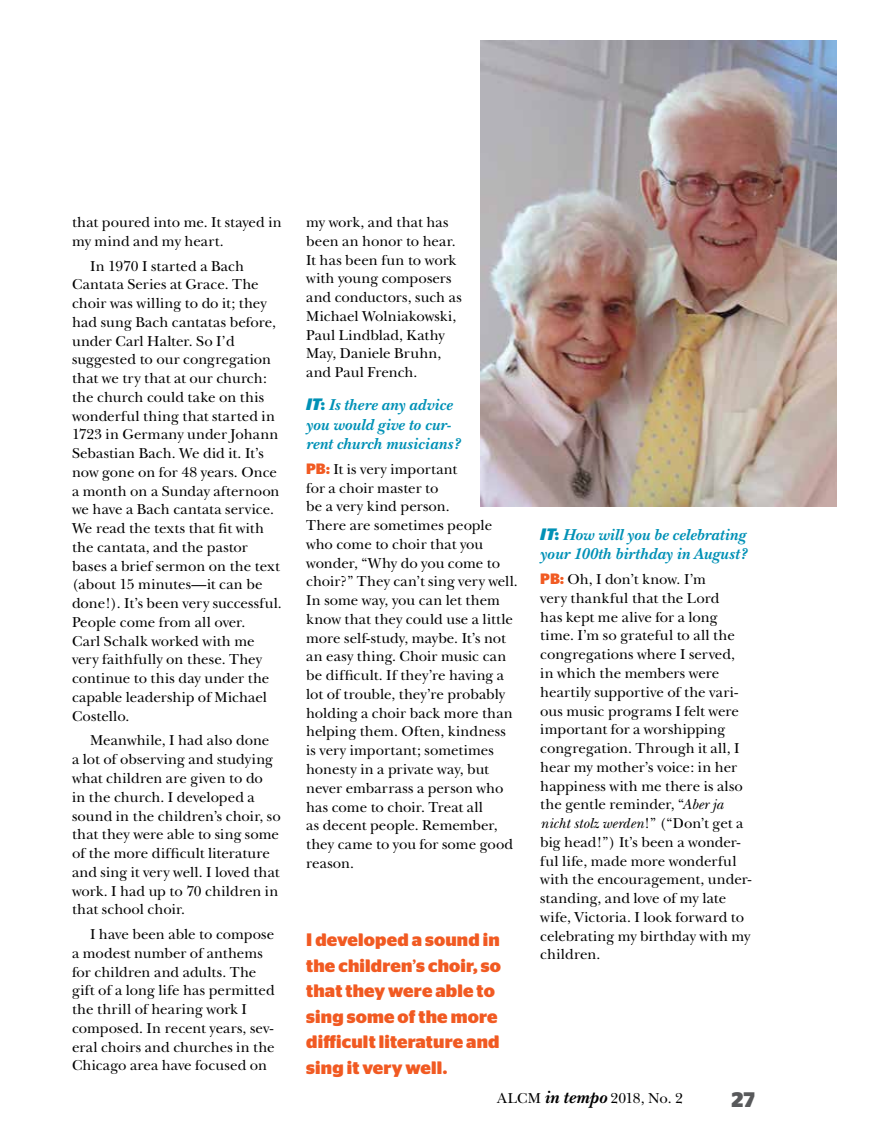
<style>
.page{position:relative;width:878px;height:1148px;background:#fff}
.page>*{position:absolute;margin:0;border:0;box-sizing:border-box;transform-origin:0 0}
.t1{font:700 21px "Stag Sans";color:#58595b}
.t2{font:700 18px/25.5px "Stag Sans";letter-spacing:.01em;color:#f15a22}
.t3{font:italic 700 16.5px/19.5px "New Baskerville";letter-spacing:.01em;color:#0091b6}
.t4{font:15px/18.8px "New Baskerville";color:#000}
.s1{font-family:"Stag Sans"}
.s2{font-family:"Stag Sans";font-style:normal}
.s3{font-family:"Stag Sans";font-weight:700;color:#f15a22}
.s4{font-family:"Meta Plus";font-weight:400}
.s5{font-style:italic}
.s6{font-weight:700;font-style:italic;font-size:18px}
</style>
<div class="page">
<img style="left:480px;top:40px;width:356px;height:466px">
<p class="t4" style="left:72px;top:213px;width:211px">that poured into me. It stayed in my mind and my heart.</p>
<p class="t4" style="left:72px;top:256px;width:211px;text-indent:18px">In 1970 I started a Bach<br>Cantata Series at Grace. The choir was willing to do it; they had sung Bach cantatas before, under Carl Halter. So I’d suggested to our congregation that we try that at our church: the church could take on this wonderful thing that started in<br>1723 in Germany under Johann<br>Sebastian Bach. We did it. It’s now gone on for 48 years. Once a month on a Sunday afternoon we have a Bach cantata service.<br>We read the texts that fit with the cantata, and the pastor bases a brief sermon on the text (about 15 minutes—it can be done!). It’s been very successful.<br>People come from all over.<br>Carl Schalk worked with me very faithfully on these. They continue to this day under the capable leadership of Michael<br>Costello.</p>
<p class="t4" style="left:72px;top:731px;width:210px;text-indent:18px">Meanwhile, I had also done<br>a lot of observing and studying what children are given to do<br>in the church. I developed a sound in the children’s choir, so that they were able to sing some of the more difficult literature and sing it very well. I loved that work. I had up to 70 children in that school choir.</p>
<p class="t4" style="left:72px;top:925px;width:204px;text-indent:18px">I have been able to compose a modest number of anthems for children and adults. The gift of a long life has permitted the thrill of hearing work I composed. In recent years, sev&shy;eral choirs and churches in the<br>Chicago area have focused on</p>
<p class="t4" style="left:306px;top:213px;width:157px">my work, and that has been an honor to hear.<br>It has been fun to work with young composers and conductors, such as<br>Michael Wolniakowski,<br>Paul Lindblad, Kathy<br>May, Daniele Bruhn, and Paul French.</p>
<p class="t3" style="left:306px;top:395px;width:155px"><span class="s1">IT</span><span class="s2">:</span> Is there any advice you would give to cur&shy;rent church musicians?</p>
<p class="t4" style="left:306px;top:460px;width:213px"><span class="s3">PB:</span> It is very important<br>for a choir master to<br>be a very kind person.<br>There are sometimes people who come to choir that you wonder, “Why do you come to choir?” They can’t sing very well.<br>In some way, you can let them know that they could use a little more self-study, maybe. It’s not an easy thing. Choir music can be difficult. If they’re having a lot of trouble, they’re probably holding a choir back more than helping them. Often, kindness is very important; sometimes honesty in a private way, but never embarrass a person who has come to choir. Treat all<br>as decent people. Remember, they came to you for some good reason.</p>
<p class="t2" style="left:306px;top:927px;width:196px">I developed a sound in the children<span class="s4">’</span>s choir, so that they were able to sing some of the more difficult literature and sing it very well.</p>
<p class="t3" style="left:540px;top:525px;width:208px"><span class="s1">IT</span><span class="s2">:</span> How will you be celebrating your 100th birthday in August?</p>
<p class="t4" style="left:540px;top:570px;width:213px"><span class="s3">PB:</span> Oh, I don’t know. I’m<br>very thankful that the Lord<br>has kept me alive for a long time. I’m so grateful to all the congregations where I served, in which the members were heartily supportive of the vari&shy;ous music programs I felt were important for a worshipping congregation. Through it all, I hear my mother’s voice: in her happiness with me there is also the gentle reminder, “<span class="s5">Aber ja nicht stolz werden</span>!” (“Don’t get a big head!”) It’s been a wonder&shy;ful life, made more wonderful with the encouragement, under&shy;standing, and love of my late wife, Victoria. I look forward to celebrating my birthday with my children.</p>
<p class="t4" style="left:497px;top:1089px;width:187px">ALCM <span class="s6">in tempo</span> 2018, No. 2</p>
<h1 class="t1" style="left:731px;top:1087px;width:25px">27</h1>
</div>
